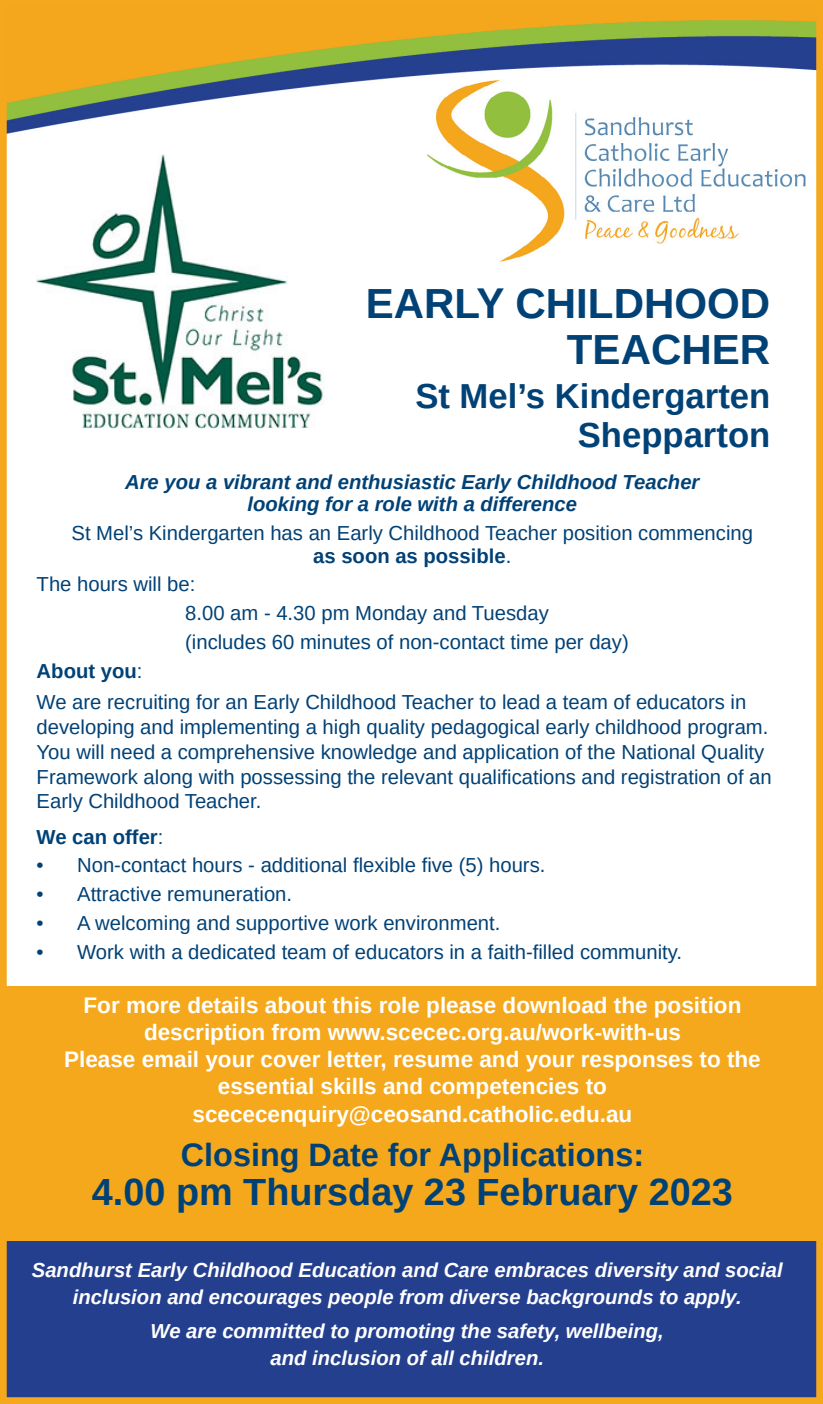
<style>
.page{position:relative;width:823px;height:1404px;background:#fff}
.page>*{position:absolute;margin:0;border:0;box-sizing:border-box;transform-origin:0 0}
.t1{font:700 42.07px/46.6px "Arimo";color:#004176;text-align:right}
.t2{font:700 37.8px "Arimo";color:#004176}
.t3{font:700 34.65px/38.7px "Arimo";color:#004176;text-align:right}
.t4{font:700 32.4px "Arimo";color:#004176}
.t5{font:700 22.5px/27px "Arimo";color:#fff;text-align:center}
.t6{font:20.25px/24.8px "Arimo";color:#004176;text-align:center}
.t7{font:italic 700 20.25px/27px "Arimo";color:#fff;text-align:center}
.t8{font:italic 700 20.25px/22.5px "Arimo";color:#004176;text-align:center}
.t9{font:700 20.25px "Arimo";color:#004176}
.s1{font-weight:700}
.s2{font-weight:400}
</style>
<div class="page">
<div style="left:0;top:985px;width:823px;height:277px;background:#f5a81c"></div>
<div style="left:0;top:1241px;width:823px;height:162px;background:#243f8e"></div>
<img style="left:8px;top:8px;width:807px;height:421px">
<img style="left:37px;top:155px;width:287px;height:273px">
<div style="left:0;top:0;width:823px;height:1403px;border:7px solid #f5a81c"></div>
<h1 class="t1" style="left:366px;top:281px;width:406px">EARLY CHILDHOOD<br>TEACHER</h1>
<h3 class="t3" style="left:415px;top:377px;width:356px">St Mel’s Kindergarten<br>Shepparton</h3>
<p class="t8" style="left:125px;top:470px;width:576px">Are you a vibrant and enthusiastic Early Childhood Teacher looking for a role with a difference</p>
<p class="t6" style="left:71px;top:522px;width:683px;line-height:22.5px">St Mel’s Kindergarten has an Early Childhood Teacher position commencing <span class="s1">as soon as possible</span>.</p>
<p class="t6" style="left:37px;top:572px;width:160px">The hours will be:</p>
<p class="t6" style="left:185px;top:601px;width:365px">8.00 am - 4.30 pm Monday and Tuesday</p>
<p class="t6" style="left:185px;top:630px;width:445px">(includes 60 minutes of non-contact time per day)</p>
<p class="t9" style="left:37px;top:657px;width:107px">About you<span class="s2">:</span></p>
<p class="t6" style="left:37px;top:690px;width:736px;text-align:left">We are recruiting for an Early Childhood Teacher to lead a team of educators in developing and implementing a high quality pedagogical early childhood program.<br>You will need a comprehensive knowledge and application of the National Quality Framework along with possessing the relevant qualifications and registration of an Early Childhood Teacher.</p>
<p class="t9" style="left:37px;top:822px;width:128px">We can offer<span class="s2">:</span></p>
<p class="t6" style="left:37px;top:853px;width:510px">• Non-contact hours - additional flexible five (5) hours.</p>
<p class="t6" style="left:37px;top:882px;width:257px">• Attractive remuneration.</p>
<p class="t6" style="left:37px;top:910px;width:465px">• A welcoming and supportive work environment.</p>
<p class="t6" style="left:37px;top:939px;width:647px">• Work with a dedicated team of educators in a faith-filled community.</p>
<p class="t5" style="left:64px;top:992px;width:698px">For more details about this role please download the position description from www.scecec.org.au/work-with-us<br>Please email your cover letter, resume and your responses to the essential skills and competencies to scececenquiry@ceosand.catholic.edu.au</p>
<h3 class="t4" style="left:181px;top:1132px;width:465px">Closing Date for Applications:</h3>
<h2 class="t2" style="left:92px;top:1165px;width:642px">4.00 pm Thursday 23 February 2023</h2>
<p class="t7" style="left:32px;top:1256px;width:752px">Sandhurst Early Childhood Education and Care embraces diversity and social inclusion and encourages people from diverse backgrounds to apply.</p>
<p class="t7" style="left:151px;top:1317px;width:515px">We are committed to promoting the safety, wellbeing, and inclusion of all children.</p>
</div>
